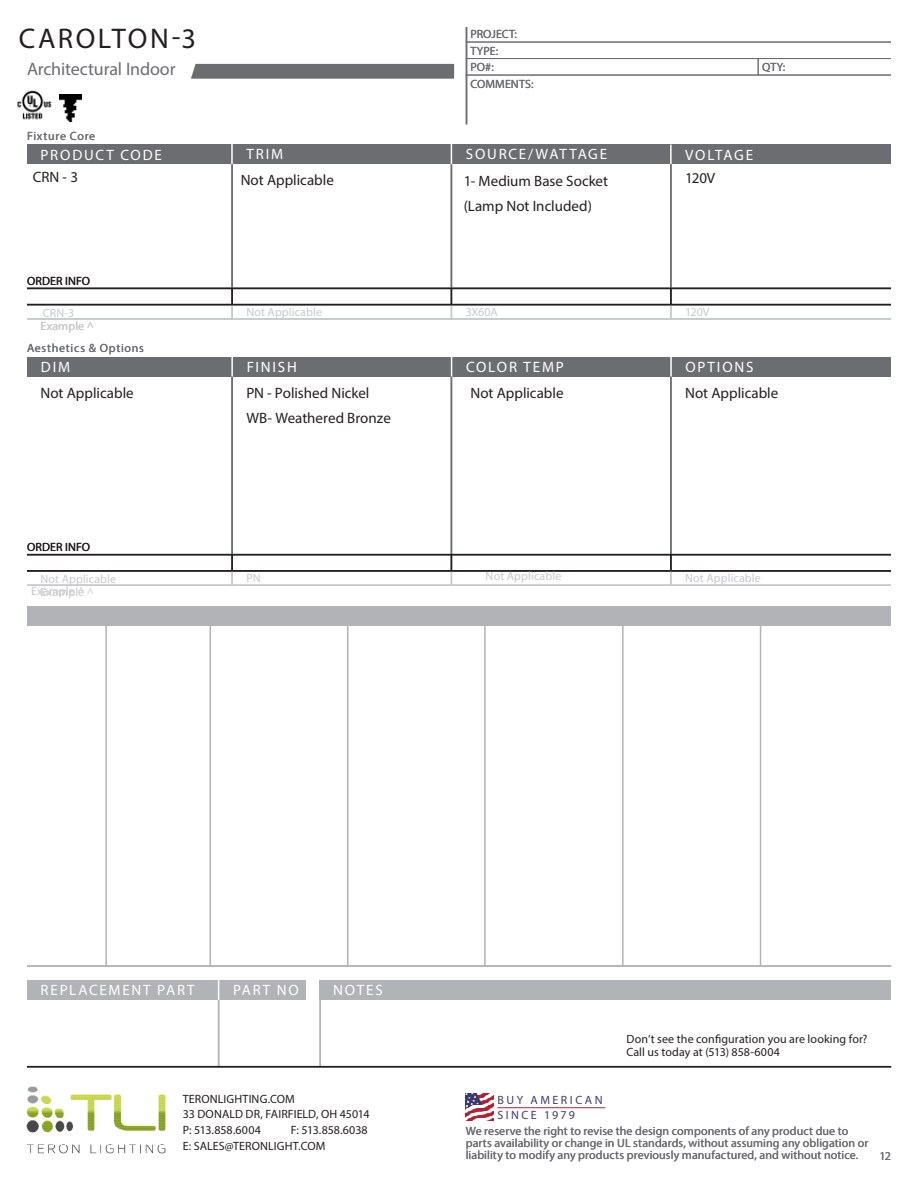
<style>
.page{position:relative;width:918px;height:1188px;background:#fff}
.page>*{position:absolute;margin:0;border:0;box-sizing:border-box;transform-origin:0 0}
.Product_Name{font:28.5px "Myriad Pro";letter-spacing:.09em;color:#231f20}
.Product_Category{font:18px "Myriad Pro";letter-spacing:-.01em;color:#6c6d70}
.Paragraph_Style_1{font:15px "Myriad Pro";color:#231f20}
.Small_Titles{font:15px "Myriad Pro";letter-spacing:.12em;color:#fff}
.Small_Titles-2{font:15px "Myriad Pro";letter-spacing:.1em;color:#fff}
.Paragraph_Style_1-2{font:12px/12px "Myriad Pro";letter-spacing:.01em;color:#6c6d70}
.Paragraph_Style_1-3{font:12px/15.8px "Myriad Pro";letter-spacing:.01em;color:#231f20}
.Paragraph_Style_1-4{font:12px "Myriad Pro";letter-spacing:.01em;color:#c8c9cb}
.t1{font:12px/15px "Myriad Pro";letter-spacing:.21em;color:#3d3b6e}
.Paragraph_Style_1-5{font:12px "Myriad Pro";letter-spacing:.06em;color:#6c6d70}
.Paragraph_Style_1-6{font:12px "Myriad Pro";letter-spacing:.055em;color:#6c6d70}
</style>
<div class="page">
<hr style="left:105px;top:610px;width:2px;height:355px;background:#b2b3b7">
<hr style="left:622px;top:610px;width:2px;height:355px;background:#b2b3b7">
<hr style="left:760px;top:610px;width:1px;height:355px;background:#b2b3b7">
<hr style="left:210px;top:610px;width:1px;height:355px;background:#b2b3b7">
<hr style="left:347px;top:610px;width:2px;height:355px;background:#b2b3b7">
<hr style="left:484px;top:610px;width:2px;height:355px;background:#b2b3b7">
<hr style="left:218px;top:997px;width:1px;height:70px;background:#b2b3b7">
<hr style="left:231px;top:370px;width:2px;height:185px;background:#6c6d70">
<hr style="left:670px;top:370px;width:2px;height:185px;background:#6c6d70">
<hr style="left:451px;top:370px;width:1px;height:185px;background:#6c6d70">
<hr style="left:231px;top:158px;width:2px;height:130px;background:#6c6d70">
<hr style="left:670px;top:158px;width:2px;height:130px;background:#6c6d70">
<hr style="left:451px;top:158px;width:1px;height:130px;background:#6c6d70">
<div style="left:27px;top:145px;width:864px;height:19px;background:#6c6d70"></div>
<hr style="left:466px;top:27px;width:1px;height:97px;background:#6c6d70">
<hr style="left:466px;top:42px;width:425px;height:1px;background:#6c6d70">
<hr style="left:466px;top:58px;width:425px;height:1px;background:#6c6d70">
<hr style="left:466px;top:75px;width:425px;height:1px;background:#6c6d70">
<hr style="left:231px;top:141px;width:2px;height:23px;background:#fff">
<svg style="left:670px;top:145px;width:2px;height:19px"></svg>
<svg style="left:451px;top:145px;width:1px;height:19px"></svg>
<div style="left:27px;top:357px;width:864px;height:20px;background:#6c6d70"></div>
<div style="left:27px;top:606px;width:864px;height:20px;background:#b2b3b7"></div>
<hr style="left:231px;top:351px;width:2px;height:26px;background:#fff">
<hr style="left:670px;top:354px;width:2px;height:23px;background:#fff">
<svg style="left:451px;top:357px;width:1px;height:20px"></svg>
<div style="left:27px;top:980px;width:279px;height:20px;background:#b2b3b7"></div>
<div style="left:320px;top:980px;width:571px;height:20px;background:#b2b3b7"></div>
<svg style="left:758px;top:59px;width:1px;height:16px"></svg>
<svg style="left:670px;top:289px;width:2px;height:29px"></svg>
<svg style="left:451px;top:289px;width:1px;height:29px"></svg>
<svg style="left:231px;top:289px;width:2px;height:29px"></svg>
<hr style="left:27px;top:288px;width:864px;height:1px;background:#231f20">
<hr style="left:27px;top:304px;width:864px;height:1px;background:#231f20">
<hr style="left:27px;top:318px;width:864px;height:2px;background:#c8c9cb">
<svg style="left:670px;top:555px;width:2px;height:29px"></svg>
<svg style="left:451px;top:555px;width:1px;height:29px"></svg>
<svg style="left:231px;top:555px;width:2px;height:29px"></svg>
<hr style="left:27px;top:554px;width:864px;height:1px;background:#231f20">
<hr style="left:27px;top:570px;width:864px;height:2px;background:#231f20">
<hr style="left:27px;top:584px;width:864px;height:2px;background:#c8c9cb">
<hr style="left:27px;top:965px;width:864px;height:2px;background:#b2b3b7">
<svg style="left:218px;top:980px;width:1px;height:20px"></svg>
<hr style="left:320px;top:997px;width:1px;height:70px;background:#b2b3b7">
<img style="left:59px;top:94px;width:23px;height:27px">
<svg style="left:191px;top:64px;width:263px;height:15px;background:#707174"></svg>
<img style="left:26px;top:1086px;width:140px;height:68px">
<img style="left:466px;top:1093px;width:28px;height:28px">
<hr style="left:497px;top:1107px;width:108px;height:1px;background:#b22335">
<hr style="left:27px;top:1066px;width:864px;height:1px;background:#231f20">
<img style="left:17px;top:90px;width:35px;height:30px">
<p class="Product_Name" style="left:19px;top:21px;width:179px">CAROLTON-3</p>
<p class="Product_Category" style="left:27px;top:58px;width:150px">Architectural Indoor</p>
<p class="Paragraph_Style_1-6" style="left:27px;top:129px;width:70px">Fixture Core</p>
<p class="Paragraph_Style_1-2" style="left:470px;top:28px;width:48px">PROJECT:</p>
<p class="Paragraph_Style_1-2" style="left:470px;top:45px;width:29px">TYPE:</p>
<p class="Paragraph_Style_1-2" style="left:470px;top:78px;width:65px">COMMENTS:</p>
<p class="Paragraph_Style_1-2" style="left:470px;top:61px;width:25px">PO#:</p>
<p class="Paragraph_Style_1-2" style="left:762px;top:61px;width:25px">QTY:</p>
<p class="Small_Titles" style="left:41px;top:146px;width:123px">PRODUCT CODE</p>
<p class="Small_Titles" style="left:247px;top:145px;width:38px">TRIM</p>
<p class="Small_Titles" style="left:466px;top:145px;width:143px">SOURCE/WATTAGE</p>
<p class="Small_Titles-2" style="left:685px;top:146px;width:69px">VOLTAGE</p>
<p class="Small_Titles" style="left:466px;top:145px;width:69px">V LTAGE</p>
<p class="Small_Titles" style="left:685px;top:146px;width:135px">DIMMING DRIVER</p>
<p class="Paragraph_Style_1" style="left:33px;top:168px;width:47px">CRN - 3</p>
<p class="Paragraph_Style_1" style="left:464px;top:172px;width:146px">1- Medium Base Socket</p>
<p class="Paragraph_Style_1" style="left:464px;top:197px;width:130px">(Lamp Not Included)</p>
<p class="Paragraph_Style_1" style="left:241px;top:171px;width:95px">Not Applicable</p>
<p class="Paragraph_Style_1-3" style="left:27px;top:273px;width:65px">ORDER INFO</p>
<p class="Paragraph_Style_1" style="left:685px;top:169px;width:32px">120V</p>
<p class="Paragraph_Style_1-4" style="left:43px;top:305px;width:33px">CRN-3</p>
<p class="Paragraph_Style_1-4" style="left:40px;top:319px;width:55px">Example ^</p>
<p class="Paragraph_Style_1-5" style="left:27px;top:341px;width:118px">Aesthetics &amp; Options</p>
<p class="Paragraph_Style_1-4" style="left:246px;top:305px;width:77px">Not Applicable</p>
<p class="Paragraph_Style_1-4" style="left:466px;top:305px;width:34px">3X60A</p>
<p class="Paragraph_Style_1-4" style="left:685px;top:305px;width:26px">120V</p>
<p class="Small_Titles" style="left:41px;top:358px;width:31px">DIM</p>
<p class="Small_Titles" style="left:247px;top:358px;width:52px">FINISH</p>
<p class="Small_Titles" style="left:466px;top:358px;width:99px">COLOR TEMP</p>
<p class="Small_Titles" style="left:685px;top:358px;width:70px">OPTIONS</p>
<p class="Small_Titles" style="left:41px;top:358px;width:38px">TRIM</p>
<p class="Paragraph_Style_1" style="left:40px;top:383px;width:95px">Not Applicable</p>
<p class="Paragraph_Style_1-3" style="left:27px;top:539px;width:65px">ORDER INFO</p>
<p class="Paragraph_Style_1" style="left:246px;top:383px;width:125px">PN - Polished Nickel</p>
<p class="Paragraph_Style_1" style="left:685px;top:383px;width:95px">Not Applicable</p>
<p class="Paragraph_Style_1" style="left:246px;top:408px;width:146px">WB- Weathered Bronze</p>
<p class="Paragraph_Style_1" style="left:470px;top:383px;width:95px">Not Applicable</p>
<p class="Paragraph_Style_1-4" style="left:486px;top:569px;width:77px">Not Applicable</p>
<p class="Paragraph_Style_1-4" style="left:40px;top:571px;width:77px">Not Applicable</p>
<p class="Paragraph_Style_1-4" style="left:246px;top:571px;width:16px">PN</p>
<p class="Paragraph_Style_1-4" style="left:685px;top:571px;width:77px">Not Applicable</p>
<p class="Paragraph_Style_1-4" style="left:31px;top:584px;width:55px">Example ^</p>
<p class="Paragraph_Style_1-4" style="left:40px;top:585px;width:55px">Example ^</p>
<p class="Small_Titles" style="left:41px;top:981px;width:155px">REPLACEMENT PART</p>
<p class="Small_Titles" style="left:233px;top:981px;width:67px">PART NO</p>
<p class="Small_Titles" style="left:333px;top:981px;width:51px">NOTES</p>
<p class="Paragraph_Style_1-3" style="left:183px;top:1091px;width:188px">TERONLIGHTING.COM<br>33 DONALD DR, FAIRFIELD, OH 45014<br>P: 513.858.6004</p>
<p class="Paragraph_Style_1-3" style="left:183px;top:1122px;width:186px;text-indent:108px">F: 513.858.6038<br>E: SALES@TERONLIGHT.COM</p>
<p class="Paragraph_Style_1-3" style="left:626px;top:1032px;width:243px;line-height:13.5px">Don’t see the configuration you are looking for?<br>Call us today at (513) 858-6004</p>
<p class="t1" style="left:497px;top:1093px;width:107px">BUY AMERICAN<br>SINCE 1979</p>
<p class="Paragraph_Style_1-2" style="left:466px;top:1125px;width:404px">We reserve the right to revise the design components of any product due to parts availability or change in UL standards, without assuming any obligation or liability to modify any products previously manufactured, and without notice.</p>
<p class="Paragraph_Style_1-2" style="left:879px;top:1150px;width:13px">12</p>
</div>
